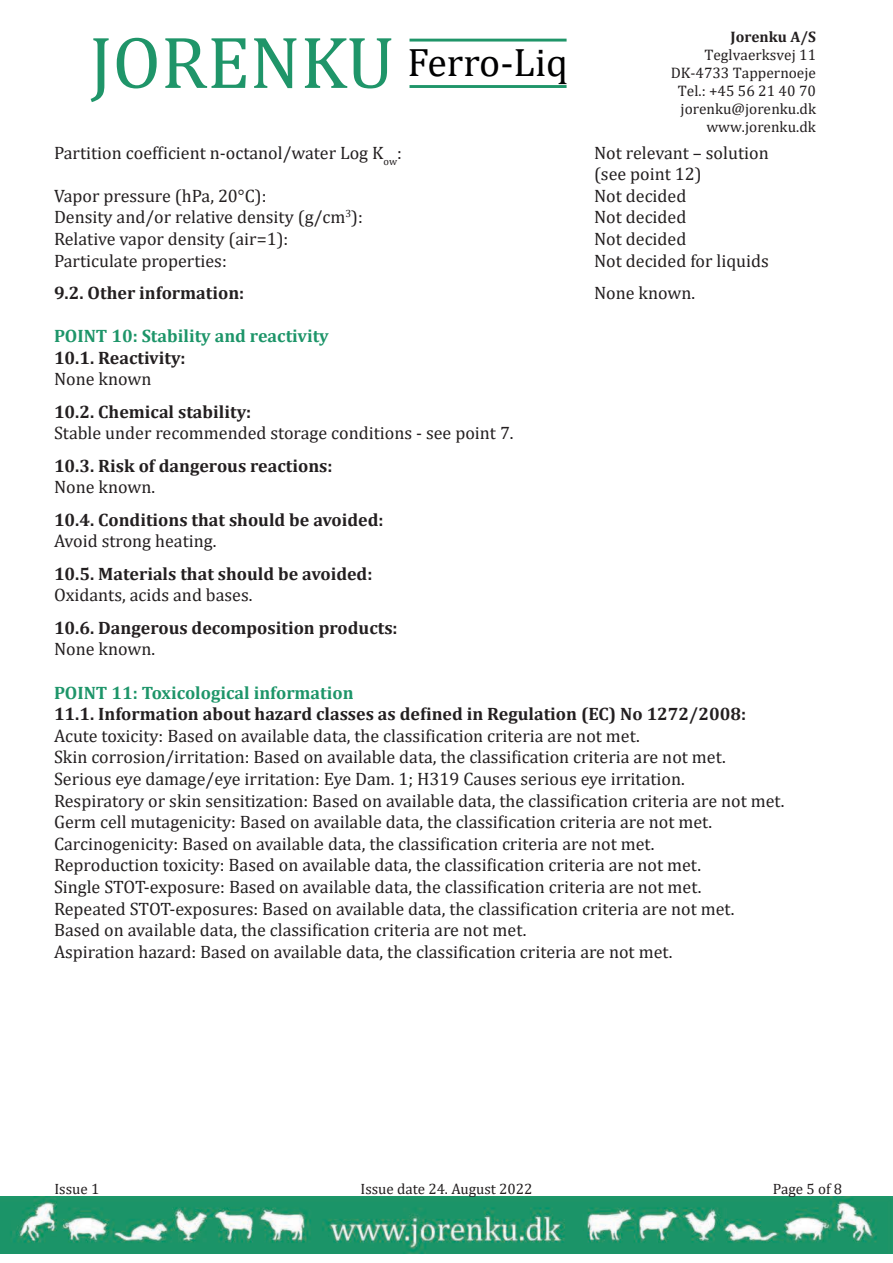
<style>
.page{position:relative;width:893px;height:1263px;background:#fff}
.page>*{position:absolute;margin:0;border:0;box-sizing:border-box;transform-origin:0 0}
.t1{font:39.9px "Cambria";color:#000001}
.t2{font:18px/21.6px "Cambria";color:#231f20}
.t3{font:700 18px "Cambria";color:#231f20}
.t4{font:700 18px "Cambria";color:#1d9569}
.t5{font:15.3px/18px "Cambria";color:#231f20;text-align:right}
.t6{font:700 15.3px "Cambria";color:#231f20}
.t7{font:15px "Cambria";color:#231f20}
.s1{font-size:74.4px;color:#1f9569}
</style>
<div class="page">
<img style="left:0;top:1196px;width:893px;height:58px">
<hr style="left:409px;top:39px;width:158px;height:3px;background:#1f9569">
<hr style="left:409px;top:85px;width:158px;height:3px;background:#1f9569">
<h1 class="t1" style="left:90px;top:39px;width:480px"><span class="s1">JORENKU</span> Ferro-Liq</h1>
<p class="t6" style="left:730px;top:26px;width:87px">Jorenku A/S</p>
<p class="t5" style="left:671px;top:46px;width:147px">Teglvaerksvej 11<br>DK-4733 Tappernoeje<br>Tel.: +45 56 21 40 70 jorenku@jorenku.dk www.jorenku.dk</p>
<p class="t2" style="left:54px;top:142px;width:349px">Partition coefficient n-octanol/water Log K<sub>ow</sub>:</p>
<p class="t2" style="left:594px;top:142px;width:176px">Not relevant – solution (see point 12)</p>
<p class="t2" style="left:54px;top:185px;width:214px">Vapor pressure (hPa, 20°C):</p>
<p class="t2" style="left:594px;top:185px;width:94px">Not decided</p>
<p class="t2" style="left:54px;top:206px;width:310px">Density and/or relative density (g/cm<sup>3</sup>):</p>
<p class="t2" style="left:594px;top:206px;width:94px">Not decided</p>
<p class="t2" style="left:54px;top:228px;width:236px">Relative vapor density (air=1):</p>
<p class="t2" style="left:594px;top:228px;width:94px">Not decided</p>
<p class="t2" style="left:54px;top:250px;width:174px">Particulate properties:</p>
<p class="t2" style="left:594px;top:250px;width:176px">Not decided for liquids</p>
<p class="t3" style="left:54px;top:280px;width:192px">9.2. Other information:</p>
<p class="t2" style="left:594px;top:282px;width:103px">None known.</p>
<p class="t4" style="left:54px;top:323px;width:276px">POINT 10: Stability and reactivity</p>
<p class="t3" style="left:54px;top:345px;width:133px">10.1. Reactivity:</p>
<p class="t2" style="left:54px;top:368px;width:99px">None known</p>
<p class="t3" style="left:54px;top:399px;width:199px">10.2. Chemical stability:</p>
<p class="t2" style="left:54px;top:422px;width:461px">Stable under recommended storage conditions - see point 7.</p>
<p class="t3" style="left:54px;top:453px;width:280px">10.3. Risk of dangerous reactions:</p>
<p class="t2" style="left:54px;top:476px;width:103px">None known.</p>
<p class="t3" style="left:54px;top:507px;width:331px">10.4. Conditions that should be avoided:</p>
<p class="t2" style="left:54px;top:530px;width:164px">Avoid strong heating.</p>
<p class="t3" style="left:54px;top:561px;width:320px">10.5. Materials that should be avoided:</p>
<p class="t2" style="left:54px;top:584px;width:200px">Oxidants, acids and bases.</p>
<p class="t3" style="left:54px;top:615px;width:345px">10.6. Dangerous decomposition products:</p>
<p class="t2" style="left:54px;top:638px;width:103px">None known.</p>
<p class="t4" style="left:54px;top:680px;width:301px">POINT 11: Toxicological information</p>
<p class="t3" style="left:54px;top:701px;width:693px">11.1. Information about hazard classes as defined in Regulation (EC) No 1272/2008:</p>
<p class="t2" style="left:54px;top:725px;width:732px">Acute toxicity: Based on available data, the classification criteria are not met.<br>Skin corrosion/irritation: Based on available data, the classification criteria are not met.<br>Serious eye damage/eye irritation: Eye Dam. 1; H319 Causes serious eye irritation.<br>Respiratory or skin sensitization: Based on available data, the classification criteria are not met.<br>Germ cell mutagenicity: Based on available data, the classification criteria are not met.<br>Carcinogenicity: Based on available data, the classification criteria are not met.<br>Reproduction toxicity: Based on available data, the classification criteria are not met.<br>Single STOT-exposure: Based on available data, the classification criteria are not met.<br>Repeated STOT-exposures: Based on available data, the classification criteria are not met.<br>Based on available data, the classification criteria are not met.<br>Aspiration hazard: Based on available data, the classification criteria are not met.</p>
<p class="t7" style="left:54px;top:1180px;width:46px">Issue 1</p>
<p class="t7" style="left:360px;top:1180px;width:174px">Issue date 24. August 2022</p>
<p class="t7" style="left:773px;top:1180px;width:71px">Page 5 of 8</p>
</div>
